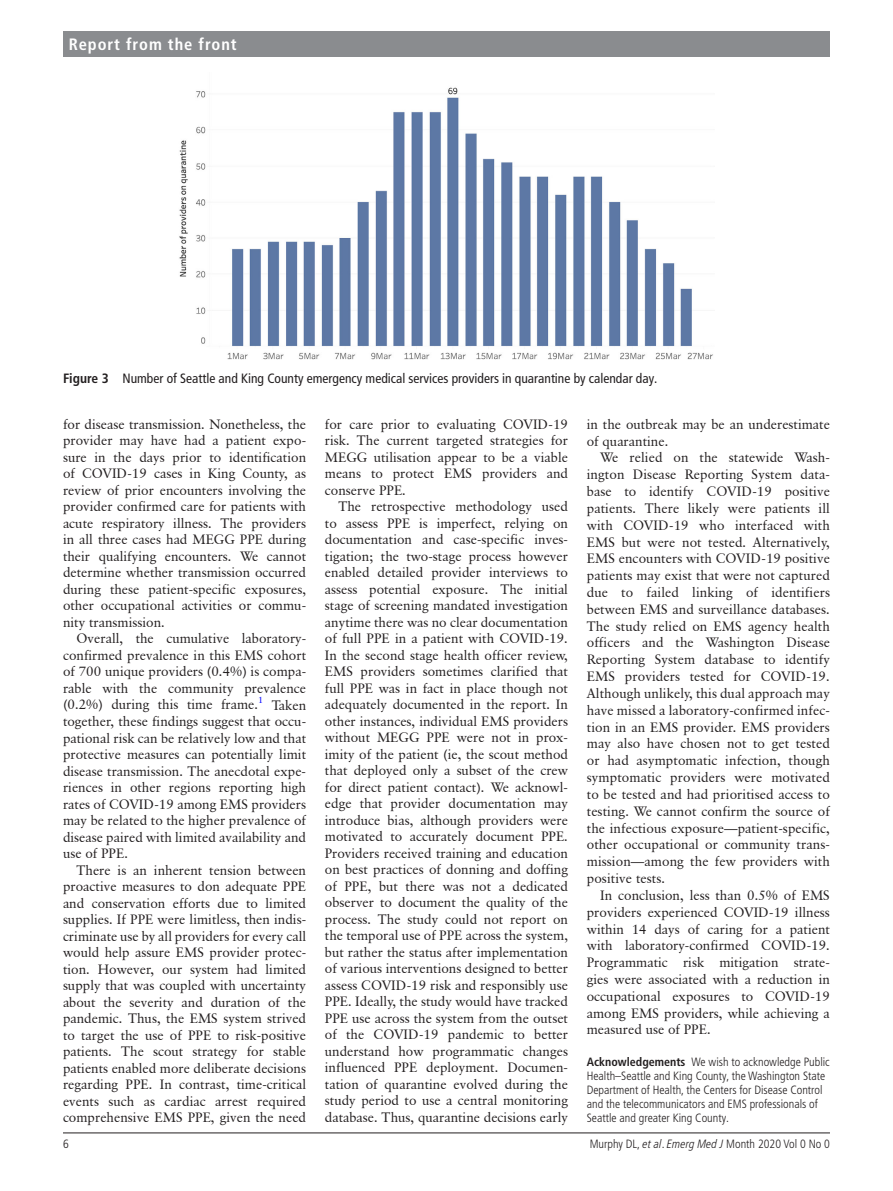
<style>
.page{position:relative;width:893px;height:1191px;background:#fff}
.page>*{position:absolute;margin:0;border:0;box-sizing:border-box;transform-origin:0 0}
.t1{font:700 condensed 16.5px "Frutiger LT Pro";letter-spacing:.055em;color:#fff}
.t2{font:13.5px/16.5px "Classical Garamond BT";color:#231f20;text-align:justify}
.t3{font:condensed 13.5px "Frutiger LT Pro";color:#231f20}
.t4{font:300 condensed 12px/13.8px "Frutiger LT Pro";color:#231f20}
.s1{font-weight:700}
.s2{font-style:italic}
</style>
<div class="page">
<hr style="left:63px;top:1132px;width:767px;height:1px;background:#231f20">
<div style="left:63px;top:31px;width:767px;height:25px;background:#8a8c8f"></div>
<img style="left:179px;top:87px;width:534px;height:272px">
<p class="t1" style="left:69px;top:34px;width:169px">Report from the front</p>
<p class="t3" style="left:63px;top:371px;width:596px"><span class="s1">Figure 3</span> Number of Seattle and King County emergency medical services providers in quarantine by calendar day.</p>
<p class="t2" style="left:63px;top:416px;width:245px">for disease transmission. Nonetheless, the provider may have had a patient expo&shy;sure in the days prior to identification of COVID-19 cases in King County, as review of prior encounters involving the provider confirmed care for patients with acute respiratory illness. The providers in all three cases had MEGG PPE during their qualifying encounters. We cannot determine whether transmission occurred during these patient-specific exposures, other occupational activities or commu&shy;nity transmission.</p>
<p class="t2" style="left:63px;top:630px;width:245px;text-indent:14px">Overall, the cumulative laboratory&shy;confirmed prevalence in this EMS cohort of 700 unique providers (0.4%) is compa&shy;rable with the community prevalence (0.2%) during this time frame.<sup>1</sup> Taken together, these findings suggest that occu&shy;pational risk can be relatively low and that protective measures can potentially limit disease transmission. The anecdotal expe&shy;riences in other regions reporting high rates of COVID-19 among EMS providers may be related to the higher prevalence of disease paired with limited availability and use of PPE.</p>
<p class="t2" style="left:63px;top:861px;width:245px;text-indent:14px">There is an inherent tension between proactive measures to don adequate PPE and conservation efforts due to limited supplies. If PPE were limitless, then indis&shy;criminate use by all providers for every call would help assure EMS provider protec&shy;tion. However, our system had limited supply that was coupled with uncertainty about the severity and duration of the pandemic. Thus, the EMS system strived to target the use of PPE to risk-positive patients. The scout strategy for stable patients enabled more deliberate decisions regarding PPE. In contrast, time-critical events such as cardiac arrest required comprehensive EMS PPE, given the need</p>
<p class="t2" style="left:325px;top:416px;width:245px">for care prior to evaluating COVID-19 risk. The current targeted strategies for MEGG utilisation appear to be a viable means to protect EMS providers and conserve PPE.</p>
<p class="t2" style="left:325px;top:498px;width:245px;text-indent:14px">The retrospective methodology used to assess PPE is imperfect, relying on documentation and case-specific inves&shy;tigation; the two-stage process however enabled detailed provider interviews to assess potential exposure. The initial stage of screening mandated investigation anytime there was no clear documentation of full PPE in a patient with COVID-19.<br>In the second stage health officer review, EMS providers sometimes clarified that full PPE was in fact in place though not adequately documented in the report. In other instances, individual EMS providers without MEGG PPE were not in prox&shy;imity of the patient (ie, the scout method that deployed only a subset of the crew for direct patient contact). We acknowl&shy;edge that provider documentation may introduce bias, although providers were motivated to accurately document PPE.<br>Providers received training and education on best practices of donning and doffing of PPE, but there was not a dedicated observer to document the quality of the process. The study could not report on the temporal use of PPE across the system, but rather the status after implementation of various interventions designed to better assess COVID-19 risk and responsibly use PPE. Ideally, the study would have tracked PPE use across the system from the outset of the COVID-19 pandemic to better understand how programmatic changes influenced PPE deployment. Documen&shy;tation of quarantine evolved during the study period to use a central monitoring database. Thus, quarantine decisions early</p>
<p class="t2" style="left:587px;top:415px;width:245px">in the outbreak may be an underestimate of quarantine.</p>
<p class="t2" style="left:587px;top:449px;width:245px;text-indent:14px">We relied on the statewide Wash&shy;ington Disease Reporting System data&shy;base to identify COVID-19 positive patients. There likely were patients ill with COVID-19 who interfaced with EMS but were not tested. Alternatively, EMS encounters with COVID-19 positive patients may exist that were not captured due to failed linking of identifiers between EMS and surveillance databases.<br>The study relied on EMS agency health officers and the Washington Disease Reporting System database to identify EMS providers tested for COVID-19.<br>Although unlikely, this dual approach may have missed a laboratory-confirmed infec&shy;tion in an EMS provider. EMS providers may also have chosen not to get tested or had asymptomatic infection, though symptomatic providers were motivated to be tested and had prioritised access to testing. We cannot confirm the source of the infectious exposure—patient-specific, other occupational or community trans&shy;mission—among the few providers with positive tests.</p>
<p class="t2" style="left:587px;top:886px;width:245px;text-indent:14px">In conclusion, less than 0.5% of EMS providers experienced COVID-19 illness within 14 days of caring for a patient with laboratory-confirmed COVID-19.<br>Programmatic risk mitigation strate&shy;gies were associated with a reduction in occupational exposures to COVID-19 among EMS providers, while achieving a measured use of PPE.</p>
<p class="t4" style="left:587px;top:1055px;width:244px"><span class="s1">Acknowledgements</span> We wish to acknowledge Public Health–Seattle and King County, the Washington State Department of Health, the Centers for Disease Control and the telecommunicators and EMS professionals of Seattle and greater King County.</p>
<p class="t4" style="left:63px;top:1136px;width:7px">6</p>
<p class="t4" style="left:590px;top:1136px;width:242px">Murphy DL, <span class="s2">et al</span>. <span class="s2">Emerg Med J</span> Month 2020 Vol 0 No 0</p>
</div>
